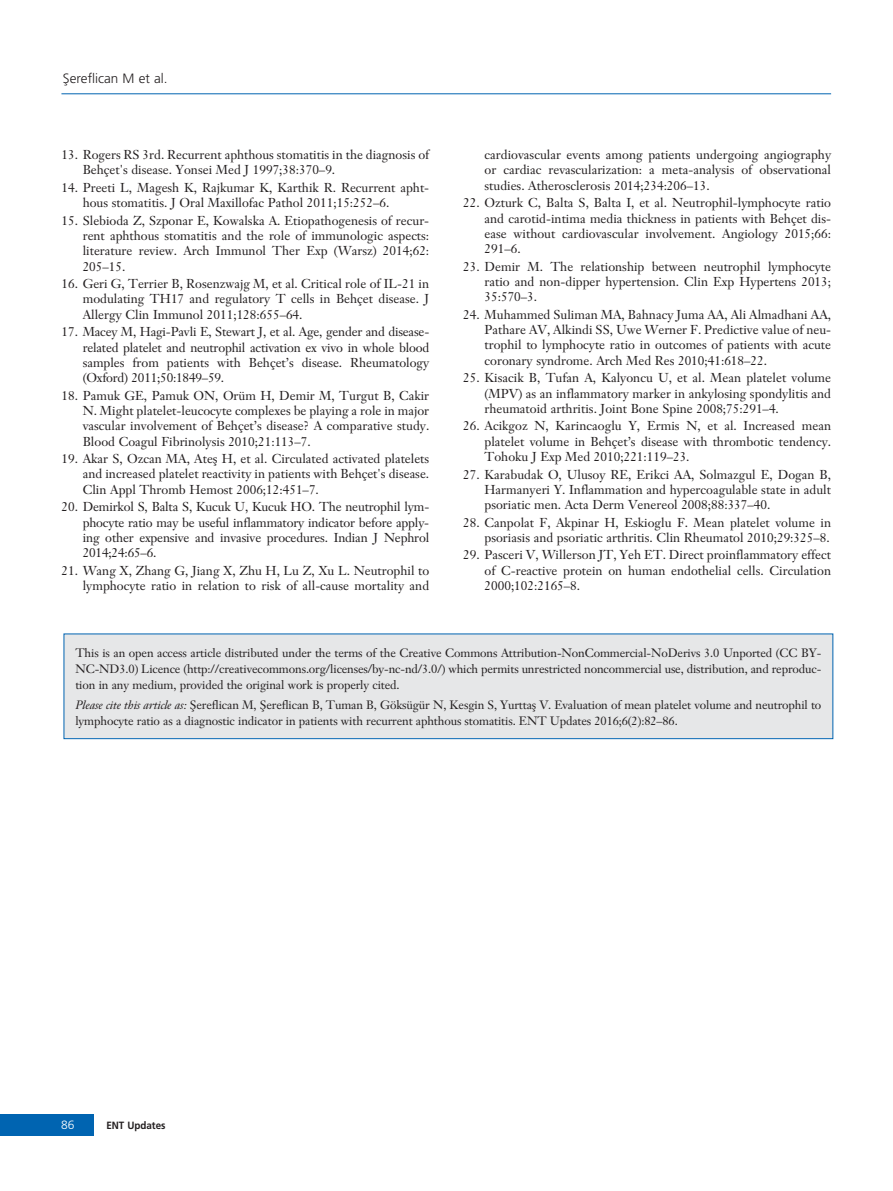
<style>
.page{position:relative;width:893px;height:1191px;background:#fff}
.page>*{position:absolute;margin:0;border:0;box-sizing:border-box;transform-origin:0 0}
.t1{font:300 13.5px "Frutiger";color:#231f20}
.t2{font:12.75px/15.3px "Janson Text";color:#231f20;text-align:justify}
.t3{font:12px/15.9px "Janson Text";letter-spacing:-.01em;color:#231f20;text-align:justify}
.t4{font:300 12px "Frutiger";color:#fff}
.t5{font:700 10.5px "Frutiger";color:#231f20;scale:.94 1}
.s1{font-style:italic}
</style>
<div class="page">
<div style="left:0;top:1114px;width:93px;height:21px;background:#0064b1"></div>
<hr style="left:61px;top:93px;width:770px;height:1px;background:#0064b1">
<div style="left:64px;top:634px;width:768px;height:104px;background:#e6e7e8"></div>
<div style="left:64px;top:633px;width:769px;height:106px;border:1px solid #0064b1"></div>
<p class="t1" style="left:63px;top:73px;width:106px">fiereflican M et al.</p>
<p class="t2" style="left:83px;top:148px;width:348px;text-indent:-21px">13. Rogers RS 3rd. Recurrent aphthous stomatitis in the diagnosis of<br>Behçet's disease. Yonsei Med J 1997;38:370–9.</p>
<p class="t2" style="left:83px;top:181px;width:348px;text-indent:-21px">14. Preeti L, Magesh K, Rajkumar K, Karthik R. Recurrent apht&shy;hous stomatitis. J Oral Maxillofac Pathol 2011;15:252–6.</p>
<p class="t2" style="left:83px;top:214px;width:348px;text-indent:-21px">15. Slebioda Z, Szponar E, Kowalska A. Etiopathogenesis of recur&shy;rent aphthous stomatitis and the role of immunologic aspects: literature review. Arch Immunol Ther Exp (Warsz) 2014;62:<br>205–15.</p>
<p class="t2" style="left:83px;top:277px;width:348px;text-indent:-21px">16. Geri G, Terrier B, Rosenzwajg M, et al. Critical role of IL-21 in modulating TH17 and regulatory T cells in Behçet disease. J Allergy Clin Immunol 2011;128:655–64.</p>
<p class="t2" style="left:83px;top:325px;width:348px;text-indent:-21px">17. Macey M, Hagi-Pavli E, Stewart J, et al. Age, gender and disease&shy;related platelet and neutrophil activation ex vivo in whole blood samples from patients with Behçet’s disease. Rheumatology (Oxford) 2011;50:1849–59.</p>
<p class="t2" style="left:83px;top:389px;width:348px;text-indent:-21px">18. Pamuk GE, Pamuk ON, Orüm H, Demir M, Turgut B, Cakir N. Might platelet-leucocyte complexes be playing a role in major vascular involvement of Behçet’s disease? A comparative study.<br>Blood Coagul Fibrinolysis 2010;21:113–7.</p>
<p class="t2" style="left:83px;top:452px;width:348px;text-indent:-21px">19. Akar S, Ozcan MA, Atefl H, et al. Circulated activated platelets and increased platelet reactivity in patients with Behçet's disease.<br>Clin Appl Thromb Hemost 2006;12:451–7.</p>
<p class="t2" style="left:83px;top:500px;width:348px;text-indent:-21px">20. Demirkol S, Balta S, Kucuk U, Kucuk HO. The neutrophil lym&shy;phocyte ratio may be useful inflammatory indicator before apply&shy;ing other expensive and invasive procedures. Indian J Nephrol 2014;24:65–6.</p>
<p class="t2" style="left:61px;top:564px;width:369px;text-align:right">21. Wang X, Zhang G, Jiang X, Zhu H, Lu Z, Xu L. Neutrophil to lymphocyte ratio in relation to risk of all-cause mortality and</p>
<p class="t2" style="left:485px;top:148px;width:348px">cardiovascular events among patients undergoing angiography or cardiac revascularization: a meta-analysis of observational studies. Atherosclerosis 2014;234:206–13.</p>
<p class="t2" style="left:485px;top:196px;width:348px;text-indent:-21px">22. Ozturk C, Balta S, Balta I, et al. Neutrophil-lymphocyte ratio and carotid-intima media thickness in patients with Behçet dis&shy;ease without cardiovascular involvement. Angiology 2015;66:<br>291–6.</p>
<p class="t2" style="left:485px;top:260px;width:348px;text-indent:-21px">23. Demir M. The relationship between neutrophil lymphocyte ratio and non-dipper hypertension. Clin Exp Hypertens 2013; 35:570–3.</p>
<p class="t2" style="left:485px;top:308px;width:348px;text-indent:-21px">24. Muhammed Suliman MA, Bahnacy Juma AA, Ali Almadhani AA, Pathare AV, Alkindi SS, Uwe Werner F. Predictive value of neu&shy;trophil to lymphocyte ratio in outcomes of patients with acute coronary syndrome. Arch Med Res 2010;41:618–22.</p>
<p class="t2" style="left:485px;top:371px;width:348px;text-indent:-21px">25. Kisacik B, Tufan A, Kalyoncu U, et al. Mean platelet volume (MPV) as an inflammatory marker in ankylosing spondylitis and rheumatoid arthritis. Joint Bone Spine 2008;75:291–4.</p>
<p class="t2" style="left:485px;top:419px;width:348px;text-indent:-21px">26. Acikgoz N, Karincaoglu Y, Ermis N, et al. Increased mean platelet volume in Behçet’s disease with thrombotic tendency.<br>Tohoku J Exp Med 2010;221:119–23.</p>
<p class="t2" style="left:485px;top:468px;width:348px;text-indent:-21px">27. Karabudak O, Ulusoy RE, Erikci AA, Solmazgul E, Dogan B, Harmanyeri Y. Inflammation and hypercoagulable state in adult psoriatic men. Acta Derm Venereol 2008;88:337–40.</p>
<p class="t2" style="left:463px;top:516px;width:369px;text-align:right">28. Canpolat F, Akpinar H, Eskioglu F. Mean platelet volume in psoriasis and psoriatic arthritis. Clin Rheumatol 2010;29:325–8.</p>
<p class="t2" style="left:485px;top:548px;width:348px;text-indent:-21px">29. Pasceri V, Willerson JT, Yeh ET. Direct proinflammatory effect of C-reactive protein on human endothelial cells. Circulation 2000;102:2165–8.</p>
<p class="t3" style="left:75px;top:646px;width:747px">This is an open access article distributed under the terms of the Creative Commons Attribution-NonCommercial-NoDerivs 3.0 Unported (CC BY-NC-ND3.0) Licence (http://creativecommons.org/licenses/by-nc-nd/3.0/) which permits unrestricted noncommercial use, distribution, and reproduc&shy;tion in any medium, provided the original work is properly cited.</p>
<p class="t3" style="left:75px;top:698px;width:747px"><span class="s1">Please cite this article as:</span> fiereflican M, fiereflican B, Tuman B, Göksügür N, Kesgin S, Yurttafl V. Evaluation of mean platelet volume and neutrophil to lymphocyte ratio as a diagnostic indicator in patients with recurrent aphthous stomatitis. ENT Updates 2016;6(2):82–86.</p>
<p class="t4" style="left:61px;top:1119px;width:15px">86</p>
<p class="t5" style="left:106px;top:1120px;width:64px">ENT Updates</p>
</div>
